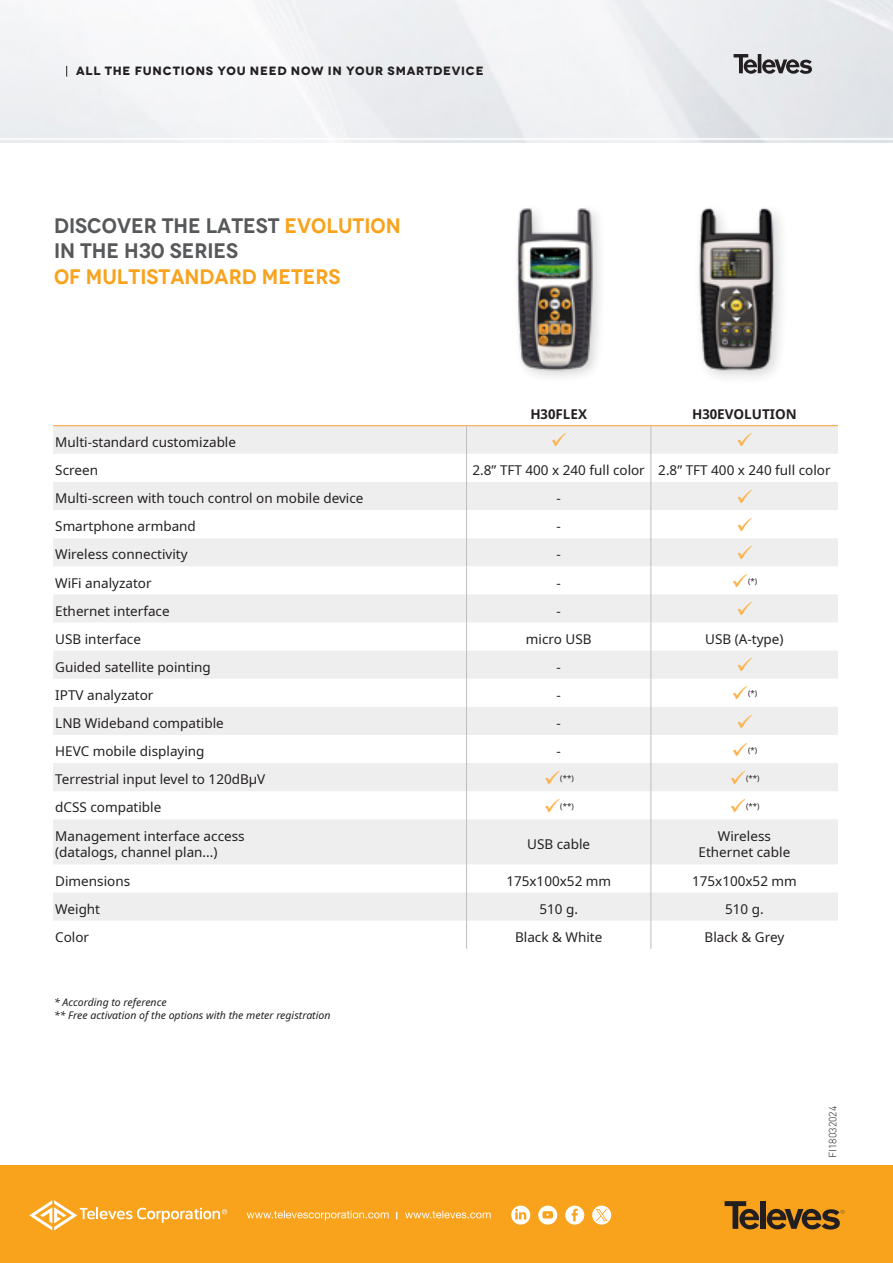
<style>
.page{position:relative;width:893px;height:1263px;background:#fff}
.page>*{position:absolute;margin:0;border:0;box-sizing:border-box;transform-origin:0 0}
.t1{font:600 21px/25.2px "Novecento";color:#57585a}
.t2{font:600 21px "Novecento";color:#f9a21c}
.t3{font:13.5px/16.2px "Noto Sans";color:#231f20}
.t4{font:700 13.5px "Noto Sans";color:#231f20}
.t5{font:700 expanded 12px "Novecento";letter-spacing:.06em;color:#231f20}
.t6{font:italic 10.5px/12.6px "Noto Sans";color:#231f20}
.t7{font:300 10.5px "DIN Pro";color:#231f20}
.t8{font:7.8px "Noto Sans";color:#231f20}
.s1{color:#f9a21c}
.s2{color:#fbb24c}
</style>
<div class="page">
<svg style="left:734px;top:54px;width:78px;height:20px;background:#8c8b8e"></svg>
<img style="left:699px;top:207px;width:82px;height:170px">
<div style="left:511px;top:202px;width:96px;height:182px;background:#231f20;opacity:.2"></div>
<img style="left:514px;top:204px;width:83px;height:167px">
<svg style="left:53px;top:426px;width:785px;height:495px;fill:#eeeeef"></svg>
<svg style="left:53px;top:454px;width:785px;height:84px"></svg>
<hr style="left:467px;top:425px;width:184px;height:1px;background:#f99f2d">
<hr style="left:651px;top:425px;width:187px;height:1px;background:#f99f2d">
<hr style="left:53px;top:425px;width:414px;height:1px;background:#f99f2d">
<svg style="left:651px;top:426px;width:1px;height:393px"></svg>
<hr style="left:651px;top:819px;width:1px;height:45px;background:#bcbdc0">
<svg style="left:466px;top:426px;width:1px;height:393px"></svg>
<hr style="left:466px;top:819px;width:1px;height:45px;background:#bcbdc0">
<svg style="left:466px;top:864px;width:1px;height:85px"></svg>
<svg style="left:651px;top:864px;width:1px;height:85px"></svg>
<div style="left:0;top:1165px;width:893px;height:98px;background:#f9a21c"></div>
<svg style="left:725px;top:1201px;width:34px;height:28px"></svg>
<div style="left:760px;top:1201px;width:5px;height:28px;background:#231f20"></div>
<svg style="left:766px;top:1208px;width:78px;height:21px"></svg>
<svg style="left:511px;top:1205px;width:19px;height:19px"></svg>
<svg style="left:565px;top:1205px;width:19px;height:19px"></svg>
<svg style="left:538px;top:1205px;width:19px;height:19px"></svg>
<svg style="left:29px;top:1200px;width:198px;height:30px"></svg>
<svg style="left:405px;top:1210px;width:86px;height:8px"></svg>
<svg style="left:247px;top:1210px;width:142px;height:10px"></svg>
<div style="left:592px;top:1205px;width:19px;height:19px;background:#fff;border-radius:50%"></div>
<svg style="left:596px;top:1209px;width:11px;height:12px"></svg>
<svg style="left:552px;top:433px;width:14px;height:14px"></svg>
<svg style="left:738px;top:433px;width:14px;height:14px"></svg>
<svg style="left:738px;top:489px;width:14px;height:14px"></svg>
<svg style="left:738px;top:517px;width:14px;height:14px"></svg>
<svg style="left:738px;top:545px;width:14px;height:14px"></svg>
<svg style="left:738px;top:602px;width:14px;height:13px"></svg>
<svg style="left:738px;top:658px;width:14px;height:14px"></svg>
<svg style="left:738px;top:714px;width:14px;height:14px"></svg>
<p class="t5" style="left:76px;top:63px;width:409px">ALL THE FUNCTIONS YOU NEED NOW IN YOUR SMARTDEVICE</p>
<h1 class="t1" style="left:54px;top:213px;width:348px">DISCOVER THE LATEST <span class="s1">EVOLUTION<br></span>IN THE H30 SERIES</h1>
<h1 class="t2" style="left:54px;top:263px;width:288px">OF MULTISTANDARD METERS</h1>
<p class="t4" style="left:530px;top:404px;width:58px">H30FLEX</p>
<p class="t4" style="left:692px;top:404px;width:106px">H30EVOLUTION</p>
<p class="t3" style="left:55px;top:434px;width:182px">Multi-standard customizable</p>
<p class="t3" style="left:55px;top:462px;width:44px">Screen</p>
<p class="t3" style="left:473px;top:462px;width:359px">2.8” TFT 400 x 240 full color 2.8” TFT 400 x 240 full color</p>
<p class="t3" style="left:55px;top:490px;width:310px">Multi-screen with touch control on mobile device</p>
<p class="t3" style="left:557px;top:490px;width:6px">-</p>
<p class="t3" style="left:55px;top:519px;width:142px">Smartphone armband</p>
<p class="t3" style="left:557px;top:519px;width:6px">-</p>
<p class="t3" style="left:55px;top:547px;width:134px">Wireless connectivity</p>
<p class="t3" style="left:557px;top:547px;width:6px">-</p>
<p class="t3" style="left:55px;top:575px;width:98px">WiFi analyzator</p>
<p class="t3" style="left:557px;top:575px;width:6px">-</p>
<p class="t8" style="left:732px;top:576px;width:27px"><span class="s2">✓</span>(*)</p>
<p class="t3" style="left:55px;top:603px;width:116px">Ethernet interface</p>
<p class="t3" style="left:557px;top:603px;width:6px">-</p>
<p class="t3" style="left:55px;top:631px;width:87px">USB interface</p>
<p class="t3" style="left:526px;top:631px;width:67px">micro USB</p>
<p class="t3" style="left:705px;top:631px;width:80px">USB (A-type)</p>
<p class="t3" style="left:55px;top:659px;width:157px">Guided satellite pointing</p>
<p class="t3" style="left:557px;top:659px;width:6px">-</p>
<p class="t3" style="left:55px;top:687px;width:100px">IPTV analyzator</p>
<p class="t3" style="left:557px;top:687px;width:6px">-</p>
<p class="t8" style="left:732px;top:688px;width:27px"><span class="s2">✓</span>(*)</p>
<p class="t3" style="left:55px;top:715px;width:170px">LNB Wideband compatible</p>
<p class="t3" style="left:557px;top:715px;width:6px">-</p>
<p class="t3" style="left:55px;top:743px;width:151px">HEVC mobile displaying</p>
<p class="t3" style="left:557px;top:743px;width:6px">-</p>
<p class="t8" style="left:732px;top:744px;width:27px"><span class="s2">✓</span>(*)</p>
<p class="t3" style="left:55px;top:772px;width:212px">Terrestrial input level to 120dBμV</p>
<p class="t8" style="left:544px;top:772px;width:31px"><span class="s2">✓</span>(**)</p>
<p class="t8" style="left:729px;top:772px;width:31px"><span class="s2">✓</span>(**)</p>
<p class="t3" style="left:55px;top:800px;width:108px">dCSS compatible</p>
<p class="t8" style="left:544px;top:800px;width:31px"><span class="s2">✓</span>(**)</p>
<p class="t8" style="left:729px;top:800px;width:31px"><span class="s2">✓</span>(**)</p>
<p class="t3" style="left:55px;top:828px;width:191px">Management interface access (datalogs, channel plan...)</p>
<p class="t3" style="left:527px;top:836px;width:65px">USB cable</p>
<p class="t3" style="left:699px;top:828px;width:93px;text-align:center">Wireless<br>Ethernet cable</p>
<p class="t3" style="left:55px;top:873px;width:76px">Dimensions</p>
<p class="t3" style="left:506px;top:873px;width:106px">175x100x52 mm</p>
<p class="t3" style="left:692px;top:873px;width:106px">175x100x52 mm</p>
<p class="t3" style="left:55px;top:901px;width:46px">Weight</p>
<p class="t3" style="left:539px;top:901px;width:40px">510 g.</p>
<p class="t3" style="left:725px;top:901px;width:40px">510 g.</p>
<p class="t3" style="left:55px;top:929px;width:35px">Color</p>
<p class="t3" style="left:515px;top:929px;width:89px">Black &amp; White</p>
<p class="t3" style="left:704px;top:929px;width:81px">Black &amp; Grey</p>
<p class="t6" style="left:54px;top:996px;width:278px">* According to reference<br>** Free activation of the options with the meter registration</p>
<p class="t7" style="left:825px;top:1158px;width:54px;rotate:-90deg">FI18032024</p>
</div>
